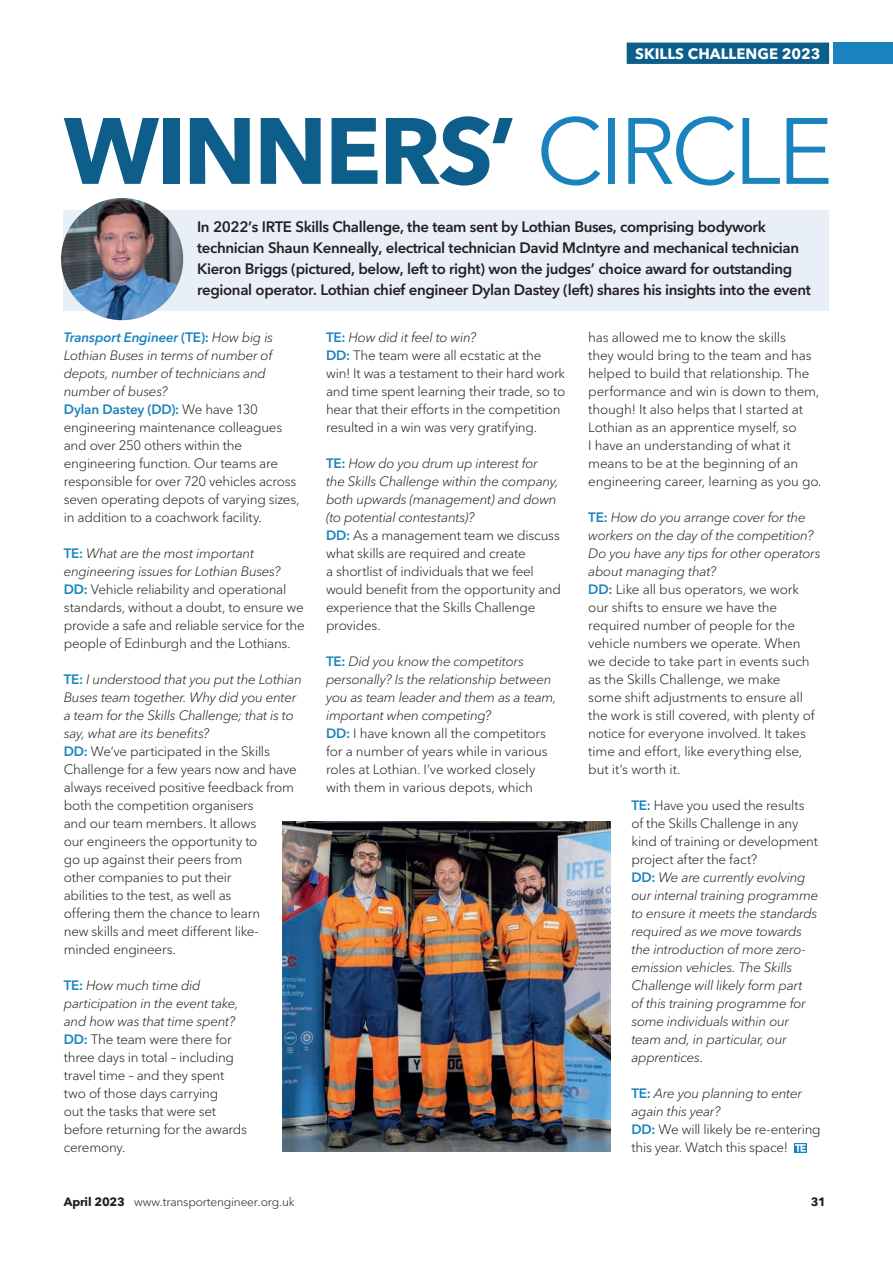
<style>
.page{position:relative;width:893px;height:1263px;background:#fff}
.page>*{position:absolute;margin:0;border:0;box-sizing:border-box;transform-origin:0 0}
.t1{font:700 93px "Avenir Next LT Pro";letter-spacing:-.03em;color:#0d5e8b}
.t2{font:600 15px/21px "Avenir Next LT Pro";letter-spacing:-.025em;color:#231f20}
.t3{font:700 15px "Avenir Next LT Pro";color:#fff}
.t4{font:300 13.5px/18px "Avenir Next LT Pro";letter-spacing:-.015em;color:#231f20}
.t5{font:italic 300 13.5px/18px "Avenir Next LT Pro";letter-spacing:-.02em;color:#231f20}
.t6{font:300 12px "Avenir Next LT Pro";letter-spacing:-.015em;color:#231f20}
.t7{font:700 12px "Avenir Next LT Pro";color:#231f20}
.s1{font-weight:400;color:#1a83bd}
.s2{font-weight:600;font-style:italic;color:#1a83bd}
.s3{font-weight:600;color:#1a83bd}
.s4{font-style:italic}
.s5{font-weight:600;font-style:normal;color:#1a83bd}
.s6{font-style:normal}
.s7{font-weight:700}
</style>
<div class="page">
<div style="left:833px;top:43px;width:60px;height:21px;background:#1a83bd"></div>
<div style="left:627px;top:43px;width:202px;height:21px;background:#0d5e8b"></div>
<div style="left:64px;top:210px;width:765px;height:100px;background:#e8eff7"></div>
<svg style="left:794px;top:1143px;width:12px;height:10px"></svg>
<svg style="left:795px;top:1144px;width:11px;height:7px"></svg>
<img style="left:283px;top:822px;width:327px;height:329px">
<img style="left:61px;top:198px;width:122px;height:122px;border-radius:61px">
<p class="t3" style="left:635px;top:44px;width:187px">SKILLS CHALLENGE 2023</p>
<h1 class="t1" style="left:64px;top:94px;width:771px">WINNERS’ <span class="s1">CIRCLE</span></h1>
<p class="t2" style="left:197px;top:216px;width:615px">In 2022’s IRTE Skills Challenge, the team sent by Lothian Buses, comprising bodywork technician Shaun Kenneally, electrical technician David McIntyre and mechanical technician Kieron Briggs (pictured, below, left to right) won the judges’ choice award for outstanding regional operator. Lothian chief engineer Dylan Dastey (left) shares his insights into the event</p>
<p class="t4" style="left:64px;top:328px;width:237px"><span class="s2">Transport Engineer</span> <span class="s3">(TE):</span> <span class="s4">How big is Lothian Buses in terms of number of depots, number of technicians and number of buses?<br></span><span class="s3">Dylan Dastey (DD):</span> We have 130 engineering maintenance colleagues and over 250 others within the engineering function. Our teams are responsible for over 720 vehicles across seven operating depots of varying sizes, in addition to a coachwork facility.</p>
<p class="t4" style="left:64px;top:544px;width:242px"><span class="s3">TE:</span> <span class="s4">What are the most important engineering issues for Lothian Buses?<br></span><span class="s3">DD:</span> Vehicle reliability and operational standards, without a doubt, to ensure we provide a safe and reliable service for the people of Edinburgh and the Lothians.</p>
<p class="t4" style="left:64px;top:670px;width:239px"><span class="s3">TE:</span> <span class="s4">I understood that you put the Lothian Buses team together. Why did you enter a team for the Skills Challenge; that is to say, what are its benefits?<br></span><span class="s3">DD:</span> We’ve participated in the Skills Challenge for a few years now and have always received positive feedback from both the competition organisers<br>and our team members. It allows<br>our engineers the opportunity to<br>go up against their peers from<br>other companies to put their<br>abilities to the test, as well as<br>offering them the chance to learn<br>new skills and meet different like&shy;minded engineers.</p>
<p class="t4" style="left:64px;top:976px;width:185px"><span class="s3">TE:</span> <span class="s4">How much time did participation in the event take, and how was that time spent?<br></span><span class="s3">DD:</span> The team were there for three days in total – including travel time – and they spent two of those days carrying<br>out the tasks that were set before returning for the awards ceremony.</p>
<p class="t4" style="left:326px;top:328px;width:241px"><span class="s3">TE:</span> <span class="s4">How did it feel to win?<br></span><span class="s3">DD:</span> The team were all ecstatic at the win! It was a testament to their hard work and time spent learning their trade, so to hear that their efforts in the competition resulted in a win was very gratifying.</p>
<p class="t4" style="left:326px;top:454px;width:237px"><span class="s3">TE:</span> <span class="s4">How do you drum up interest for<br>the Skills Challenge within the company, both upwards (management) and down (to potential contestants)?<br></span><span class="s3">DD:</span> As a management team we discuss what skills are required and create<br>a shortlist of individuals that we feel would benefit from the opportunity and experience that the Skills Challenge provides.</p>
<p class="t4" style="left:326px;top:652px;width:232px"><span class="s3">TE:</span> <span class="s4">Did you know the competitors personally? Is the relationship between you as team leader and them as a team, important when competing?<br></span><span class="s3">DD:</span> I have known all the competitors for a number of years while in various roles at Lothian. I’ve worked closely with them in various depots, which</p>
<p class="t4" style="left:588px;top:328px;width:235px">has allowed me to know the skills<br>they would bring to the team and has helped to build that relationship. The performance and win is down to them, though! It also helps that I started at Lothian as an apprentice myself, so<br>I have an understanding of what it means to be at the beginning of an engineering career, learning as you go<span class="s4">.</span></p>
<p class="t4" style="left:588px;top:508px;width:234px"><span class="s3">TE:</span> <span class="s4">How do you arrange cover for the workers on the day of the competition?<br>Do you have any tips for other operators about managing that?<br></span><span class="s3">DD:</span> Like all bus operators, we work our shifts to ensure we have the required number of people for the vehicle numbers we operate. When we decide to take part in events such as the Skills Challenge, we make<br>some shift adjustments to ensure all the work is still covered, with plenty of notice for everyone involved. It takes time and effort, like everything else, but it’s worth it.</p>
<p class="t5" style="left:631px;top:796px;width:188px"><span class="s5">TE:</span> <span class="s6">Have you used the results of the Skills Challenge in any kind of training or development project after the fact?<br></span><span class="s5">DD:</span> We are currently evolving our internal training programme to ensure it meets the standards required as we move towards the introduction of more zero&shy;emission vehicles. The Skills<br>Challenge will likely form part<br>of this training programme for some individuals within our team and, in particular, our apprentices.</p>
<p class="t4" style="left:631px;top:1084px;width:191px"><span class="s3">TE:</span> <span class="s4">Are you planning to enter again this year?<br></span><span class="s3">DD:</span> We will likely be re-entering this year. Watch this space!</p>
<p class="t6" style="left:64px;top:1195px;width:233px"><span class="s7">April 2023</span> www.transportengineer.org.uk</p>
<p class="t7" style="left:811px;top:1194px;width:17px">31</p>
</div>
